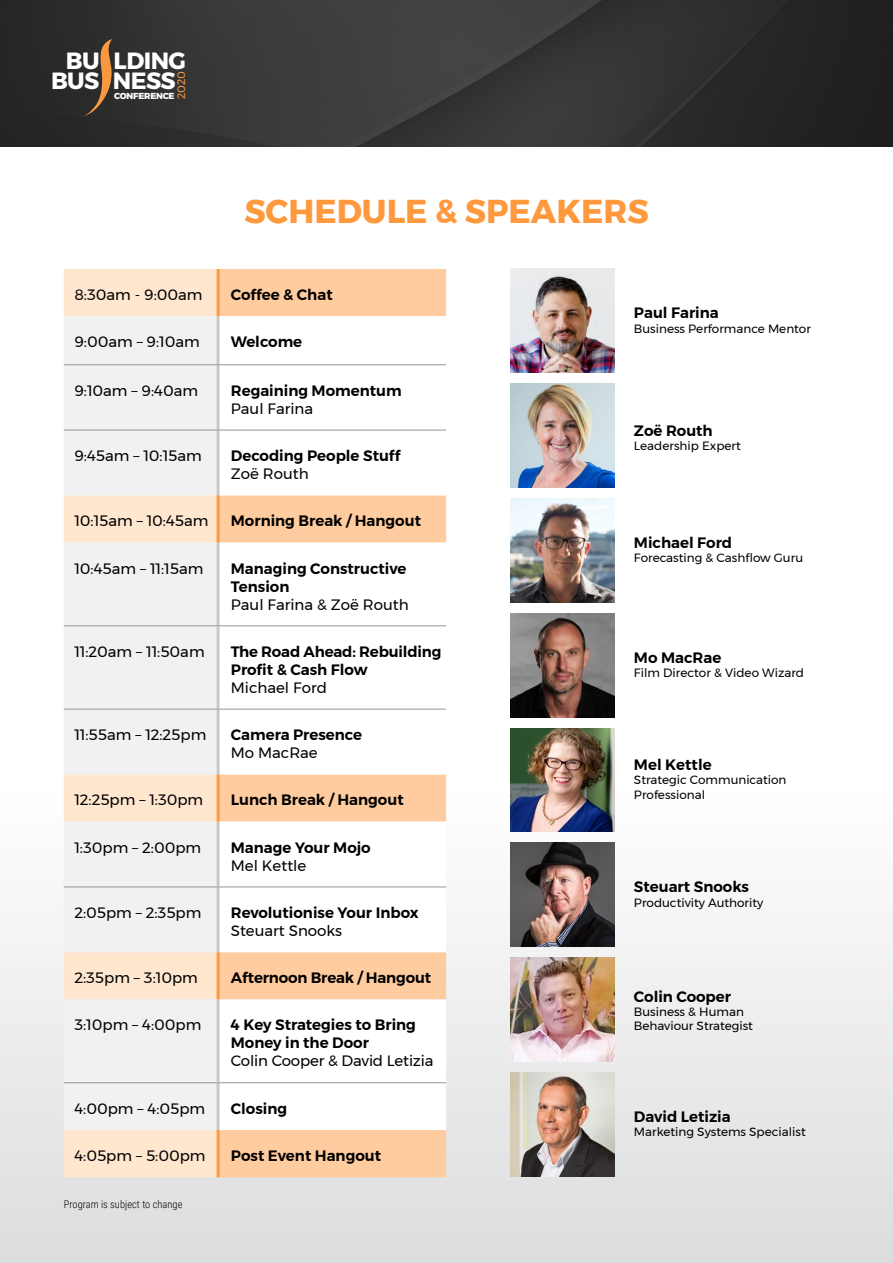
<style>
.page{position:relative;width:893px;height:1263px;background:#fff}
.page>*{position:absolute;margin:0;border:0;box-sizing:border-box;transform-origin:0 0}
.t1{font:700 33px "Montserrat";color:#ff993e}
.t2{font:700 23.4px "Montserrat";letter-spacing:-.025em;color:#fff}
.t3{font:600 15px/18px "Montserrat";color:#000}
.t4{font:15px "Montserrat";color:#000}
.t5{font:12px/14.4px "Montserrat";color:#000}
.t6{font:10.8px "Montserrat";color:#f89841}
.t7{font:300 10.5px "Roboto Condensed";color:#000}
.t8{font:800 8.7px "Montserrat";letter-spacing:-.02em;color:#fff}
</style>
<div class="page">
<img style="left:0;top:0;width:893px;height:147px">
<svg style="left:85px;top:39px;width:27px;height:77px;background:#5e4630"></svg>
<div style="left:0;top:795px;width:893px;height:468px;background:linear-gradient(to bottom,#fefefe,#dcdddd)"></div>
<div style="left:64px;top:269px;width:153px;height:908px;background:#ffe6cf"></div>
<div style="left:220px;top:269px;width:226px;height:908px;background:#ffcc9f"></div>
<svg style="left:64px;top:316px;width:153px;height:814px;fill:#f1f1f2"></svg>
<svg style="left:220px;top:316px;width:226px;height:814px"></svg>
<hr style="left:217px;top:316px;width:3px;height:49px;background:#c7c8ca">
<hr style="left:217px;top:365px;width:3px;height:65px;background:#c7c8ca">
<hr style="left:217px;top:430px;width:3px;height:65px;background:#c7c8ca">
<hr style="left:217px;top:543px;width:3px;height:83px;background:#c7c8ca">
<hr style="left:217px;top:709px;width:3px;height:65px;background:#c7c8ca">
<hr style="left:217px;top:887px;width:3px;height:65px;background:#c7c8ca">
<hr style="left:217px;top:1083px;width:3px;height:47px;background:#c7c8ca">
<hr style="left:217px;top:269px;width:3px;height:47px;background:#ff993e">
<hr style="left:217px;top:495px;width:3px;height:48px;background:#ff993e">
<hr style="left:64px;top:365px;width:154px;height:1px;background:#939598">
<hr style="left:218px;top:365px;width:228px;height:1px;background:#939598">
<hr style="left:64px;top:430px;width:154px;height:1px;background:#939598">
<hr style="left:218px;top:430px;width:228px;height:1px;background:#939598">
<hr style="left:217px;top:774px;width:3px;height:48px;background:#ff993e">
<hr style="left:217px;top:952px;width:3px;height:47px;background:#ff993e">
<hr style="left:217px;top:1130px;width:3px;height:47px;background:#ff993e">
<hr style="left:218px;top:626px;width:228px;height:1px;background:#939598">
<hr style="left:218px;top:709px;width:228px;height:1px;background:#939598">
<hr style="left:64px;top:626px;width:154px;height:1px;background:#939598">
<hr style="left:217px;top:626px;width:3px;height:83px;background:#c7c8ca">
<hr style="left:64px;top:709px;width:154px;height:1px;background:#939598">
<hr style="left:218px;top:887px;width:228px;height:1px;background:#939598">
<hr style="left:217px;top:822px;width:3px;height:65px;background:#c7c8ca">
<hr style="left:64px;top:887px;width:154px;height:1px;background:#939598">
<hr style="left:64px;top:1082px;width:154px;height:1px;background:#939598">
<hr style="left:217px;top:999px;width:3px;height:83px;background:#c7c8ca">
<hr style="left:218px;top:1082px;width:228px;height:1px;background:#939598">
<img style="left:510px;top:269px;width:104px;height:104px">
<img style="left:510px;top:728px;width:104px;height:104px">
<img style="left:510px;top:384px;width:104px;height:104px">
<img style="left:510px;top:843px;width:104px;height:104px">
<img style="left:510px;top:498px;width:104px;height:104px">
<img style="left:510px;top:957px;width:104px;height:104px">
<img style="left:510px;top:613px;width:104px;height:104px">
<img style="left:510px;top:1072px;width:104px;height:104px">
<h2 class="t2" style="left:66px;top:41px;width:121px">BU LDING</h2>
<p class="t6" style="left:173px;top:99px;width:29px;rotate:-90deg">2020</p>
<h2 class="t2" style="left:51px;top:62px;width:126px">BUS NESS</h2>
<p class="t8" style="left:114px;top:89px;width:62px">CONFERENCE</p>
<h1 class="t1" style="left:244px;top:185px;width:406px">SCHEDULE &amp; SPEAKERS</h1>
<p class="t4" style="left:74px;top:283px;width:130px">8:30am - 9:00am</p>
<p class="t3" style="left:231px;top:286px;width:103px">Coffee &amp; Chat</p>
<p class="t4" style="left:74px;top:330px;width:127px">9:00am – 9:10am</p>
<p class="t3" style="left:231px;top:333px;width:73px">Welcome</p>
<p class="t4" style="left:74px;top:379px;width:125px">9:10am – 9:40am</p>
<p class="t3" style="left:231px;top:381px;width:172px">Regaining Momentum</p>
<p class="t4" style="left:231px;top:397px;width:84px">Paul Farina</p>
<p class="t4" style="left:74px;top:444px;width:129px">9:45am – 10:15am</p>
<p class="t3" style="left:231px;top:447px;width:171px">Decoding People Stuff</p>
<p class="t4" style="left:231px;top:462px;width:79px">Zoë Routh</p>
<p class="t4" style="left:74px;top:509px;width:136px">10:15am – 10:45am</p>
<p class="t3" style="left:231px;top:512px;width:192px">Morning Break / Hangout</p>
<p class="t4" style="left:74px;top:557px;width:130px">10:45am – 11:15am</p>
<p class="t3" style="left:231px;top:559px;width:177px">Managing Constructive<br>Tension</p>
<p class="t4" style="left:231px;top:593px;width:179px">Paul Farina &amp; Zoë Routh</p>
<p class="t4" style="left:74px;top:640px;width:132px">11:20am – 11:50am</p>
<p class="t3" style="left:231px;top:642px;width:212px">The Road Ahead: Rebuilding<br>Profit &amp; Cash Flow</p>
<p class="t4" style="left:231px;top:676px;width:98px">Michael Ford</p>
<p class="t4" style="left:74px;top:723px;width:133px">11:55am – 12:25pm</p>
<p class="t3" style="left:231px;top:726px;width:133px">Camera Presence</p>
<p class="t4" style="left:231px;top:741px;width:88px">Mo MacRae</p>
<p class="t4" style="left:74px;top:788px;width:130px">12:25pm – 1:30pm</p>
<p class="t3" style="left:231px;top:791px;width:174px">Lunch Break / Hangout</p>
<p class="t4" style="left:74px;top:836px;width:128px">1:30pm – 2:00pm</p>
<p class="t3" style="left:231px;top:838px;width:141px">Manage Your Mojo</p>
<p class="t4" style="left:231px;top:854px;width:77px">Mel Kettle</p>
<p class="t4" style="left:74px;top:901px;width:129px">2:05pm – 2:35pm</p>
<p class="t3" style="left:231px;top:903px;width:189px">Revolutionise Your Inbox</p>
<p class="t4" style="left:231px;top:919px;width:113px">Steuart Snooks</p>
<p class="t4" style="left:74px;top:966px;width:125px">2:35pm – 3:10pm</p>
<p class="t3" style="left:231px;top:969px;width:202px">Afternoon Break / Hangout</p>
<p class="t4" style="left:74px;top:1014px;width:128px">3:10pm – 4:00pm</p>
<p class="t3" style="left:231px;top:1016px;width:187px">4 Key Strategies to Bring<br>Money in the Door</p>
<p class="t4" style="left:231px;top:1050px;width:204px">Colin Cooper &amp; David Letizia</p>
<p class="t4" style="left:74px;top:1097px;width:132px">4:00pm – 4:05pm</p>
<p class="t3" style="left:231px;top:1099px;width:58px">Closing</p>
<p class="t4" style="left:74px;top:1144px;width:133px">4:05pm – 5:00pm</p>
<p class="t3" style="left:231px;top:1147px;width:152px">Post Event Hangout</p>
<p class="t7" style="left:64px;top:1197px;width:120px">Program is subject to change</p>
<p class="t3" style="left:634px;top:304px;width:86px">Paul Farina</p>
<p class="t5" style="left:634px;top:321px;width:179px">Business Performance Mentor</p>
<p class="t3" style="left:634px;top:422px;width:80px">Zoë Routh</p>
<p class="t5" style="left:634px;top:439px;width:109px">Leadership Expert</p>
<p class="t3" style="left:634px;top:534px;width:100px">Michael Ford</p>
<p class="t5" style="left:634px;top:551px;width:171px">Forecasting &amp; Cashflow Guru</p>
<p class="t3" style="left:634px;top:648px;width:89px">Mo MacRae</p>
<p class="t5" style="left:634px;top:665px;width:172px">Film Director &amp; Video Wizard</p>
<p class="t3" style="left:634px;top:755px;width:79px">Mel Kettle</p>
<p class="t5" style="left:634px;top:773px;width:154px">Strategic Communication<br>Professional</p>
<p class="t3" style="left:634px;top:878px;width:116px">Steuart Snooks</p>
<p class="t5" style="left:634px;top:895px;width:131px">Productivity Authority</p>
<p class="t3" style="left:634px;top:987px;width:99px">Colin Cooper</p>
<p class="t5" style="left:634px;top:1004px;width:121px">Business &amp; Human<br>Behaviour Strategist</p>
<p class="t3" style="left:634px;top:1107px;width:98px">David Letizia</p>
<p class="t5" style="left:634px;top:1124px;width:173px">Marketing Systems Specialist</p>
</div>
